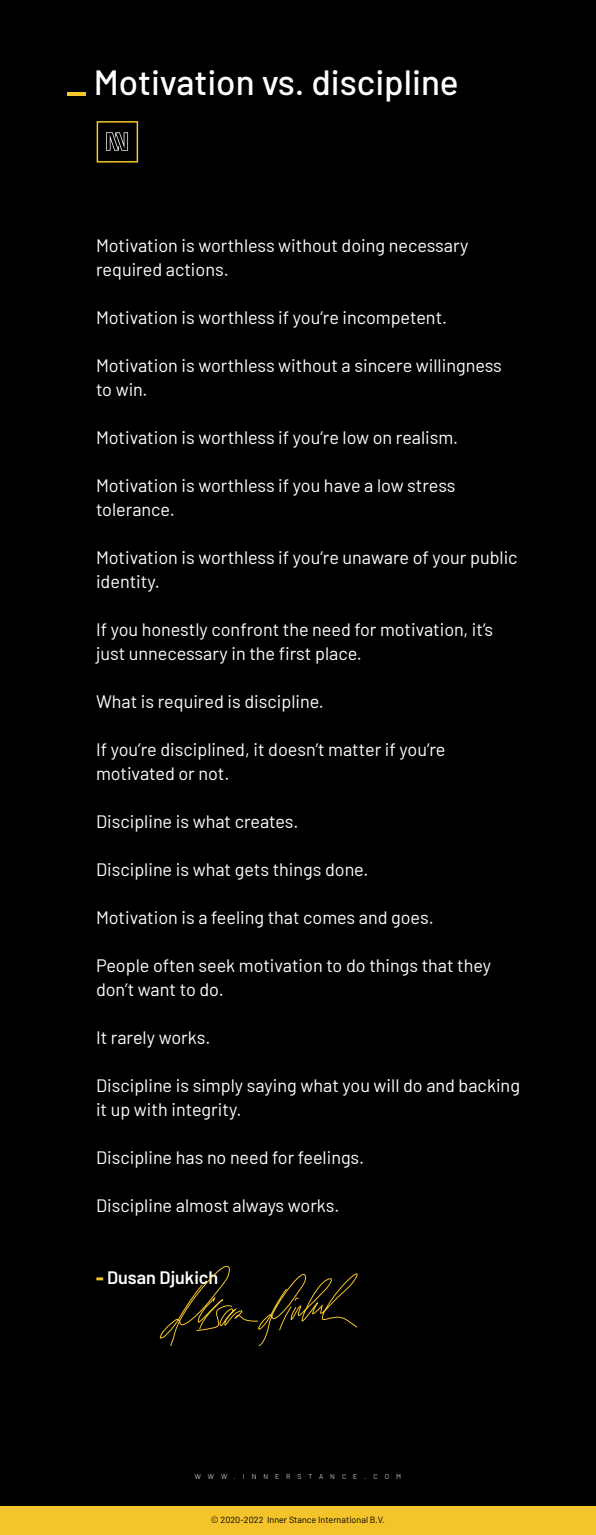
<style>
.page{position:relative;width:596px;height:1535px;background:#fff}
.page>*{position:absolute;margin:0;border:0;box-sizing:border-box;transform-origin:0 0}
.t1{font:500 35px "Barlow";color:#fff}
.t2{font:18px/24px "Barlow";color:#fff}
.t3{font:600 18px "Barlow";color:#fff}
.t4{font:9px "Barlow";color:#000}
.t5{font:300 7px "Barlow";letter-spacing:1em;color:#fff}
.s1{font-weight:900;color:#f5c42a}
</style>
<div class="page">
<div style="left:0;top:0;width:595px;height:1535px;background:#000"></div>
<div style="left:0;top:1506px;width:595px;height:29px;background:#f5c42a"></div>
<hr style="left:67px;top:93px;width:19px;height:3px;background:#f7c72c">
<svg style="left:97px;top:121px;width:41px;height:42px"></svg>
<svg style="left:159px;top:1266px;width:198px;height:79px"></svg>
<h1 class="t1" style="left:94px;top:56px;width:366px">Motivation vs. discipline</h1>
<p class="t2" style="left:96px;top:232px;width:374px">Motivation is worthless without doing necessary required actions.</p>
<p class="t2" style="left:96px;top:304px;width:352px">Motivation is worthless if you’re incompetent.</p>
<p class="t2" style="left:96px;top:352px;width:407px">Motivation is worthless without a sincere willingness to win.</p>
<p class="t2" style="left:96px;top:424px;width:363px">Motivation is worthless if you’re low on realism.</p>
<p class="t2" style="left:96px;top:472px;width:361px">Motivation is worthless if you have a low stress tolerance.</p>
<p class="t2" style="left:96px;top:544px;width:423px">Motivation is worthless if you’re unaware of your public identity.</p>
<p class="t2" style="left:96px;top:616px;width:398px">If you honestly confront the need for motivation, it’s just unnecessary in the first place.</p>
<p class="t2" style="left:96px;top:688px;width:229px">What is required is discipline.</p>
<p class="t2" style="left:96px;top:736px;width:351px">If you’re disciplined, it doesn’t matter if you’re motivated or not.</p>
<p class="t2" style="left:96px;top:808px;width:204px">Discipline is what creates.</p>
<p class="t2" style="left:96px;top:856px;width:274px">Discipline is what gets things done.</p>
<p class="t2" style="left:96px;top:904px;width:339px">Motivation is a feeling that comes and goes.</p>
<p class="t2" style="left:96px;top:952px;width:396px">People often seek motivation to do things that they don’t want to do.</p>
<p class="t2" style="left:96px;top:1024px;width:116px">It rarely works.</p>
<p class="t2" style="left:96px;top:1072px;width:425px">Discipline is simply saying what you will do and backing it up with integrity.</p>
<p class="t2" style="left:96px;top:1144px;width:269px">Discipline has no need for feelings.</p>
<p class="t2" style="left:96px;top:1192px;width:245px">Discipline almost always works.</p>
<p class="t3" style="left:96px;top:1264px;width:124px"><span class="s1">-</span> Dusan Djukich</p>
<p class="t5" style="left:195px;top:1471px;width:208px">WWW.INNERSTANCE.COM</p>
<p class="t4" style="left:211px;top:1513px;width:175px">© 2020-2022 Inner Stance International B.V.</p>
</div>
